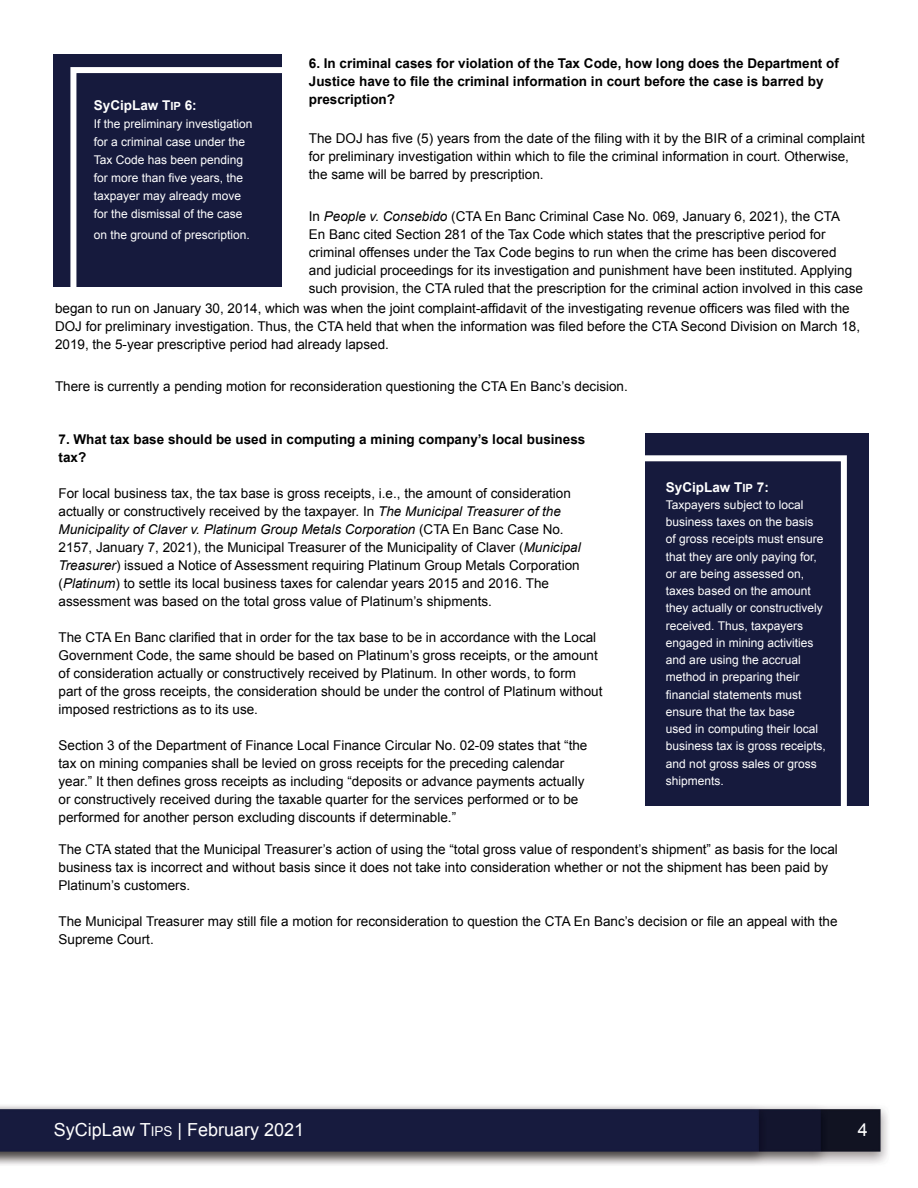
<style>
.page{position:relative;width:918px;height:1188px;background:#fff}
.page>*{position:absolute;margin:0;border:0;box-sizing:border-box;transform-origin:0 0}
.t1{font:18px "Arial";color:#fff}
.t2{font:13.5px/18px "Arial";color:#000}
.t3{font:700 13.5px/18px "Arial";color:#000}
.t4{font:700 13.5px "Arial";color:#fff}
.t5{font:12px/17.2px "Arial";color:#fff}
.s1{font-size:11.25px}
.s2{font-style:italic}
.s3{font-size:13.5px}
</style>
<div class="page">
<img style="left:0;top:433px;width:888px;height:732px">
<div style="left:53px;top:54px;width:229px;height:233px;background:#161a3d"></div>
<div style="left:70px;top:67px;width:229px;height:230px;border:6px solid #fff"></div>
<div style="left:645px;top:434px;width:223px;height:372px;background:#161a3d"></div>
<div style="left:627px;top:455px;width:220px;height:359px;border:6px solid #fff"></div>
<p class="t4" style="left:94px;top:96px;width:104px">SyCipLaw T<span class="s1">IP</span> 6:</p>
<p class="t5" style="left:94px;top:115px;width:160px;line-height:18px">If the preliminary investigation for a criminal case under the<br>Tax Code has been pending for more than five years, the taxpayer may already move for the dismissal of the case</p>
<p class="t5" style="left:94px;top:226px;width:158px">on the ground of prescription.</p>
<p class="t3" style="left:309px;top:54px;width:532px">6. In criminal cases for violation of the Tax Code, how long does the Department of<br>Justice have to file the criminal information in court before the case is barred by prescription?</p>
<p class="t2" style="left:309px;top:129px;width:558px">The DOJ has five (5) years from the date of the filing with it by the BIR of a criminal complaint for preliminary investigation within which to file the criminal information in court. Otherwise, the same will be barred by prescription.</p>
<p class="t2" style="left:309px;top:207px;width:556px">In <span class="s2">People v. Consebido</span> (CTA En Banc Criminal Case No. 069, January 6, 2021), the CTA<br>En Banc cited Section 281 of the Tax Code which states that the prescriptive period for criminal offenses under the Tax Code begins to run when the crime has been discovered<br>and judicial proceedings for its investigation and punishment have been instituted. Applying such provision, the CTA ruled that the prescription for the criminal action involved in this case</p>
<p class="t2" style="left:55px;top:299px;width:807px">began to run on January 30, 2014, which was when the joint complaint-affidavit of the investigating revenue officers was filed with the<br>DOJ for preliminary investigation. Thus, the CTA held that when the information was filed before the CTA Second Division on March 18,<br>2019, the 5-year prescriptive period had already lapsed.</p>
<p class="t2" style="left:55px;top:377px;width:574px">There is currently a pending motion for reconsideration questioning the CTA En Banc’s decision.</p>
<p class="t3" style="left:59px;top:430px;width:528px">7. What tax base should be used in computing a mining company’s local business tax?</p>
<p class="t2" style="left:59px;top:484px;width:524px">For local business tax, the tax base is gross receipts, i.e., the amount of consideration actually or constructively received by the taxpayer. In <span class="s2">The Municipal Treasurer of the Municipality of Claver v. Platinum Group Metals Corporation</span> (CTA En Banc Case No.<br>2157, January 7, 2021), the Municipal Treasurer of the Municipality of Claver (<span class="s2">Municipal Treasurer</span>) issued a Notice of Assessment requiring Platinum Group Metals Corporation (<span class="s2">Platinum</span>) to settle its local business taxes for calendar years 2015 and 2016. The assessment was based on the total gross value of Platinum’s shipments.</p>
<p class="t2" style="left:59px;top:628px;width:546px">The CTA En Banc clarified that in order for the tax base to be in accordance with the Local Government Code, the same should be based on Platinum’s gross receipts, or the amount of consideration actually or constructively received by Platinum. In other words, to form part of the gross receipts, the consideration should be under the control of Platinum without imposed restrictions as to its use.</p>
<p class="t2" style="left:59px;top:736px;width:530px">Section 3 of the Department of Finance Local Finance Circular No. 02-09 states that “the tax on mining companies shall be levied on gross receipts for the preceding calendar year.” It then defines gross receipts as including “deposits or advance payments actually or constructively received during the taxable quarter for the services performed or to be performed for another person excluding discounts if determinable.”</p>
<p class="t4" style="left:666px;top:471px;width:104px">SyCipLaw T<span class="s1">IP</span> 4:</p>
<p class="t5" style="left:666px;top:491px;width:140px;line-height:21px">Make sure to use the latest version of BIR Form<br>No. 1709 (Information<br>Return on Transactions with Related Party).</p>
<p class="t4" style="left:666px;top:478px;width:104px">SyCipLaw T<span class="s1">IP</span> 7:</p>
<p class="t5" style="left:666px;top:496px;width:161px">Taxpayers subject to local business taxes on the basis of gross receipts must ensure that they are only paying for, or are being assessed on, taxes based on the amount they actually or constructively received. Thus, taxpayers engaged in mining activities and are using the accrual method in preparing their financial statements must ensure that the tax base<br>used in computing their local business tax is gross receipts, and not gross sales or gross shipments.</p>
<p class="t2" style="left:58px;top:840px;width:781px">The CTA stated that the Municipal Treasurer’s action of using the “total gross value of respondent’s shipment” as basis for the local business tax is incorrect and without basis since it does not take into consideration whether or not the shipment has been paid by<br>Platinum’s customers.</p>
<p class="t2" style="left:58px;top:912px;width:781px">The Municipal Treasurer may still file a motion for reconsideration to question the CTA En Banc’s decision or file an appeal with the<br>Supreme Court.</p>
<h1 class="t1" style="left:54px;top:1118px;width:252px">SyCipLaw T<span class="s3">IPS</span> | February 2021</h1>
<h1 class="t1" style="left:858px;top:1118px;width:12px">4</h1>
</div>
